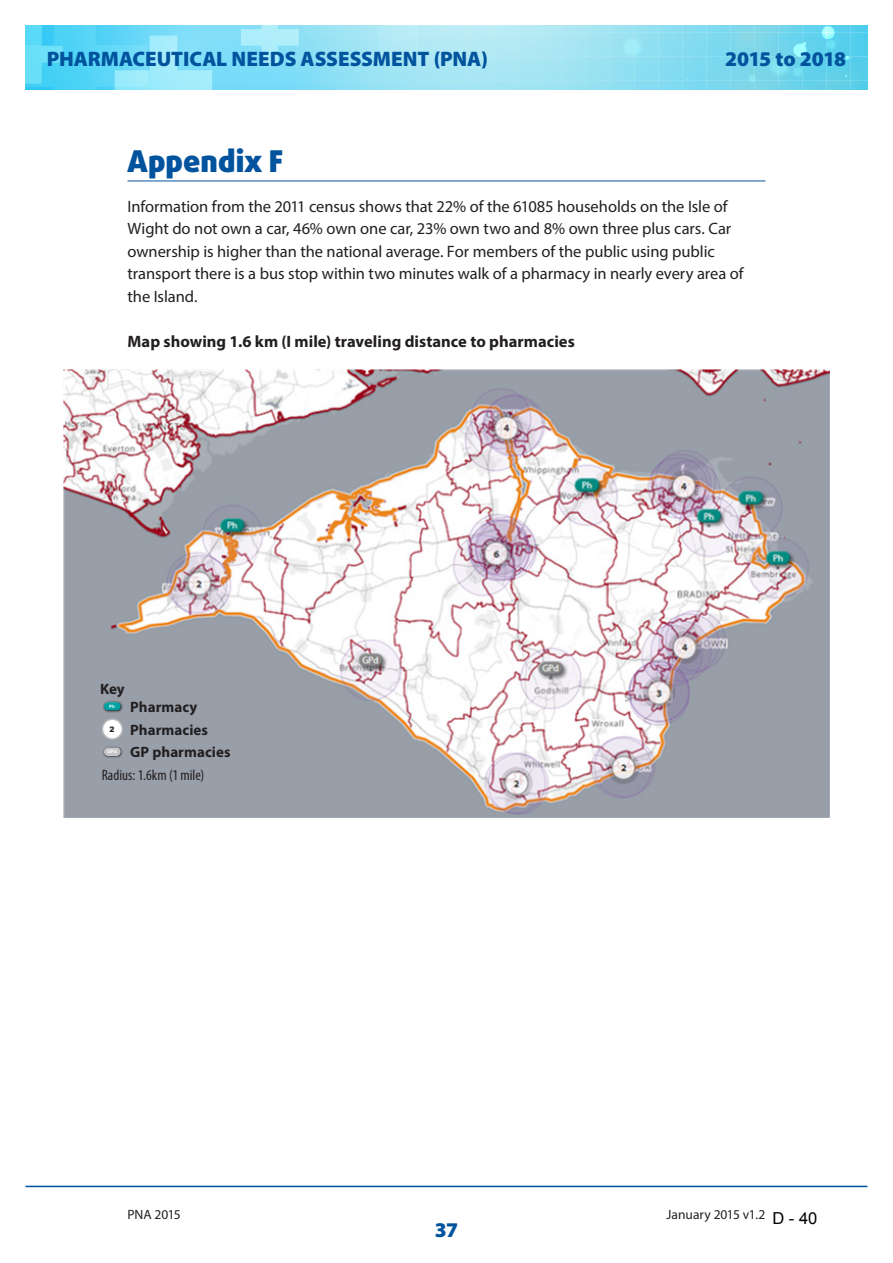
<style>
.page{position:relative;width:893px;height:1263px;background:#fff}
.page>*{position:absolute;margin:0;border:0;box-sizing:border-box;transform-origin:0 0}
.t1{font:900 30px "Daxline Pro";letter-spacing:.005em;color:#01539e}
.t2{font:900 21px "Myriad Pro";letter-spacing:-.005em;color:#01539e}
.t3{font:900 21px "Myriad Pro";letter-spacing:-.04em;color:#01539e}
.t4{font:16.5px/22.5px "Myriad Pro";letter-spacing:-.005em;color:#231f20}
.t5{font:700 16.5px "Myriad Pro";color:#231f20}
.t6{font:16.5px "Arial";color:#000}
.tables{font:700 15px "Myriad Pro";letter-spacing:.005em;color:#231f20}
.tables-2{font:condensed 15px "Myriad Pro";letter-spacing:.005em;color:#231f20}
.t7{font:13.5px "Myriad Pro";letter-spacing:-.005em;color:#231f20}
.t8{font:900 7.5px "Arial";color:#231f20}
.t9{font:700 4.5px "Arial";color:#fff}
</style>
<div class="page">
<svg style="left:26px;top:26px;width:841px;height:63px;background:#89dff3"></svg>
<hr style="left:26px;top:1186px;width:841px;height:1px;background:#01539e">
<hr style="left:128px;top:181px;width:637px;height:1px;background:#01539e">
<img style="left:64px;top:370px;width:765px;height:448px">
<div style="left:102px;top:701px;width:22px;height:12px;background:#231f20;opacity:.75"></div>
<div style="left:103px;top:701px;width:19px;height:7px;background:#fff;opacity:.75"></div>
<div style="left:103px;top:704px;width:19px;height:7px;background:#231f20;opacity:.75"></div>
<div style="left:102px;top:746px;width:22px;height:12px;background:#9299a3"></div>
<div style="left:103px;top:747px;width:19px;height:6px;background:#fff;opacity:.75"></div>
<div style="left:103px;top:749px;width:19px;height:8px;background:#231f20;opacity:.75"></div>
<div style="left:102px;top:719px;width:20px;height:20px;background:#fff;border-radius:50%"></div>
<div style="left:102px;top:718px;width:21px;height:22px;border:2px solid #bcbdc0;border-radius:50%"></div>
<p class="t2" style="left:47px;top:45px;width:443px">PHARMACEUTICAL NEEDS ASSESSMENT (PNA)</p>
<p class="t3" style="left:725px;top:45px;width:122px">2015 to 2018</p>
<p class="t1" style="left:128px;top:141px;width:157px">Appendix F</p>
<p class="t4" style="left:128px;top:194px;width:617px">Information from the 2011 census shows that 22% of the 61085 households on the Isle of Wight do not own a car, 46% own one car, 23% own two and 8% own three plus cars. Car ownership is higher than the national average. For members of the public using public transport there is a bus stop within two minutes walk of a pharmacy in nearly every area of the Island.</p>
<p class="t5" style="left:128px;top:330px;width:449px">Map showing 1.6 km (I mile) traveling distance to pharmacies</p>
<p class="tables" style="left:100px;top:679px;width:26px">Key</p>
<p class="tables" style="left:130px;top:697px;width:69px">Pharmacy</p>
<p class="tables" style="left:130px;top:720px;width:79px">Pharmacies</p>
<p class="tables" style="left:130px;top:743px;width:102px">GP pharmacies</p>
<p class="tables-2" style="left:102px;top:766px;width:104px">Radius: 1.6km (1 mile)</p>
<p class="t9" style="left:109px;top:703px;width:7px">Ph</p>
<p class="t8" style="left:110px;top:724px;width:7px">2</p>
<p class="t9" style="left:107px;top:749px;width:11px">GPd</p>
<p class="t7" style="left:128px;top:1206px;width:55px">PNA 2015</p>
<p class="t7" style="left:666px;top:1206px;width:100px">January 2015 v1.2</p>
<p class="t2" style="left:435px;top:1216px;width:25px">37</p>
<p class="t6" style="left:772px;top:1207px;width:46px">D - 40</p>
</div>
